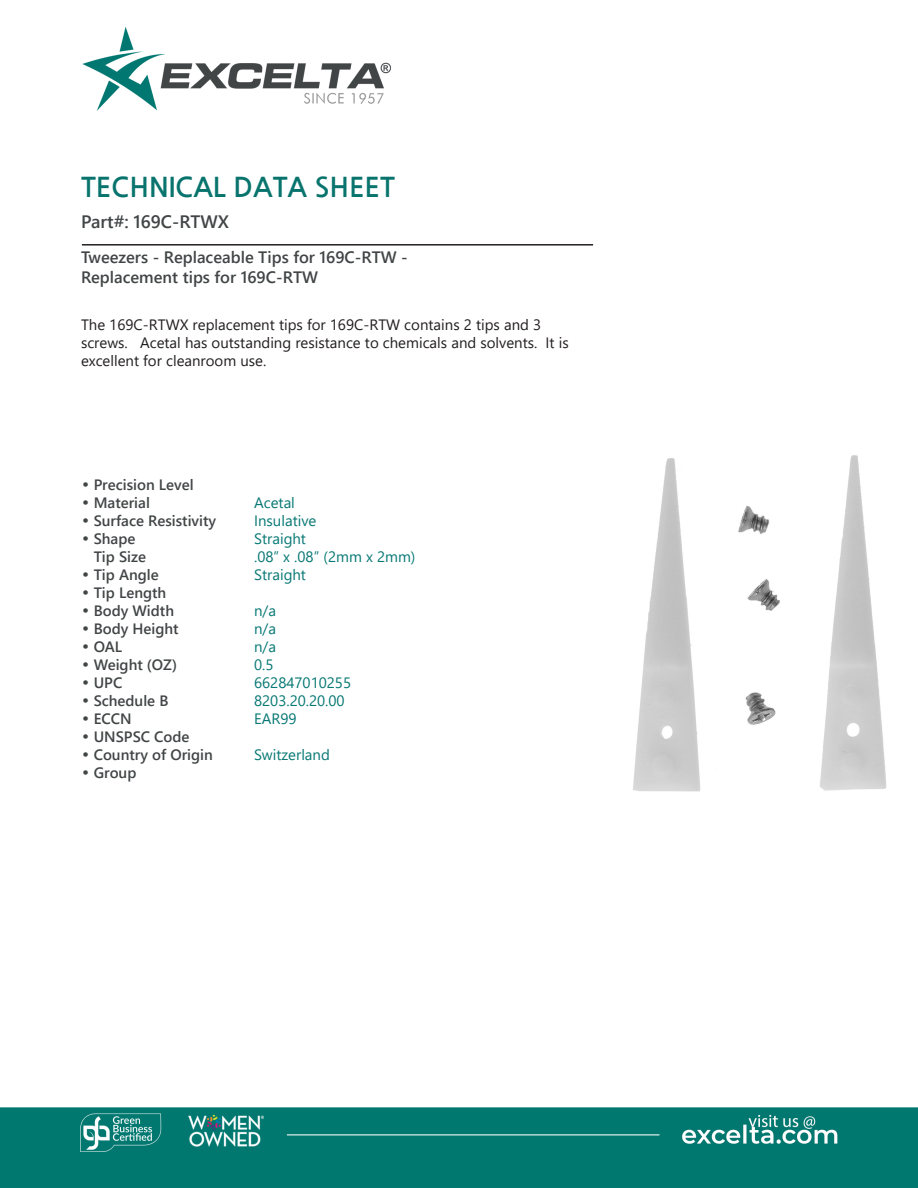
<style>
.page{position:relative;width:918px;height:1188px;background:#fff}
.page>*{position:absolute;margin:0;border:0;box-sizing:border-box;transform-origin:0 0}
.t1{font:700 27px "Nanum Gothic";color:#08746d}
.t2{font:700 18px "Yu Gothic UI";color:#414546}
.t3{font:700 16.5px "Yu Gothic UI";color:#414546}
.CT_s_CTM{font:700 15px "Yu Gothic UI";color:#414546}
.t4{font:15px/18px "Yu Gothic UI";color:#231f20}
.CT_s_CTM-2{font:15px "Yu Gothic UI";color:#077874}
.s1{font-family:"Century Gothic";font-weight:400}
</style>
<div class="page">
<img style="left:0;top:27px;width:918px;height:1161px">
<img style="left:558px;top:404px;width:333px;height:388px">
<hr style="left:82px;top:244px;width:511px;height:2px;background:#231f20">
<p class="t1" style="left:81px;top:173px;width:315px">TECHNICAL DATA SHEET</p>
<p class="t2" style="left:81px;top:212px;width:150px">Part#: 169C-RTWX</p>
<p class="t3" style="left:81px;top:247px;width:328px">Tweezers - Replaceable Tips for 169C-RTW -</p>
<p class="t3" style="left:81px;top:267px;width:239px">Replacement tips for 169C-RTW</p>
<p class="t4" style="left:81px;top:313px;width:489px">The 169C-RTWX replacement tips for 169C-RTW contains 2 tips and 3 screws. Acetal has outstanding resistance to chemicals and solvents. It is excellent for cleanroom use.</p>
<p class="CT_s_CTM" style="left:81px;top:476px;width:114px"><span class="s1">•</span> Precision Level</p>
<p class="CT_s_CTM" style="left:81px;top:494px;width:70px"><span class="s1">•</span> Material</p>
<p class="CT_s_CTM-2" style="left:254px;top:489px;width:42px">Acetal</p>
<p class="CT_s_CTM" style="left:81px;top:512px;width:137px"><span class="s1">•</span> Surface Resistivity</p>
<p class="CT_s_CTM-2" style="left:254px;top:507px;width:64px">Insulative</p>
<p class="CT_s_CTM" style="left:81px;top:530px;width:56px"><span class="s1">•</span> Shape</p>
<p class="CT_s_CTM-2" style="left:254px;top:525px;width:53px">Straight</p>
<p class="CT_s_CTM" style="left:94px;top:548px;width:54px">Tip Size</p>
<p class="CT_s_CTM-2" style="left:254px;top:543px;width:163px">.08” x .08” (2mm x 2mm)</p>
<p class="CT_s_CTM" style="left:81px;top:566px;width:79px"><span class="s1">•</span> Tip Angle</p>
<p class="CT_s_CTM-2" style="left:254px;top:561px;width:53px">Straight</p>
<p class="CT_s_CTM" style="left:81px;top:584px;width:87px"><span class="s1">•</span> Tip Length</p>
<p class="CT_s_CTM" style="left:81px;top:602px;width:95px"><span class="s1">•</span> Body Width</p>
<p class="CT_s_CTM-2" style="left:254px;top:597px;width:23px">n/a</p>
<p class="CT_s_CTM" style="left:81px;top:620px;width:99px"><span class="s1">•</span> Body Height</p>
<p class="CT_s_CTM-2" style="left:254px;top:615px;width:23px">n/a</p>
<p class="CT_s_CTM" style="left:81px;top:638px;width:43px"><span class="s1">•</span> OAL</p>
<p class="CT_s_CTM-2" style="left:254px;top:633px;width:23px">n/a</p>
<p class="CT_s_CTM" style="left:81px;top:656px;width:98px"><span class="s1">•</span> Weight (OZ)</p>
<p class="CT_s_CTM-2" style="left:254px;top:651px;width:21px">0.5</p>
<p class="CT_s_CTM" style="left:81px;top:674px;width:43px"><span class="s1">•</span> UPC</p>
<p class="CT_s_CTM-2" style="left:254px;top:669px;width:99px">662847010255</p>
<p class="CT_s_CTM" style="left:81px;top:692px;width:89px"><span class="s1">•</span> Schedule B</p>
<p class="CT_s_CTM-2" style="left:254px;top:687px;width:92px">8203.20.20.00</p>
<p class="CT_s_CTM" style="left:81px;top:710px;width:52px"><span class="s1">•</span> ECCN</p>
<p class="CT_s_CTM-2" style="left:254px;top:705px;width:44px">EAR99</p>
<p class="CT_s_CTM" style="left:81px;top:728px;width:110px"><span class="s1">•</span> UNSPSC Code</p>
<p class="CT_s_CTM" style="left:81px;top:746px;width:133px"><span class="s1">•</span> Country of Origin</p>
<p class="CT_s_CTM-2" style="left:254px;top:741px;width:77px">Switzerland</p>
<p class="CT_s_CTM" style="left:81px;top:764px;width:57px"><span class="s1">•</span> Group</p>
</div>
